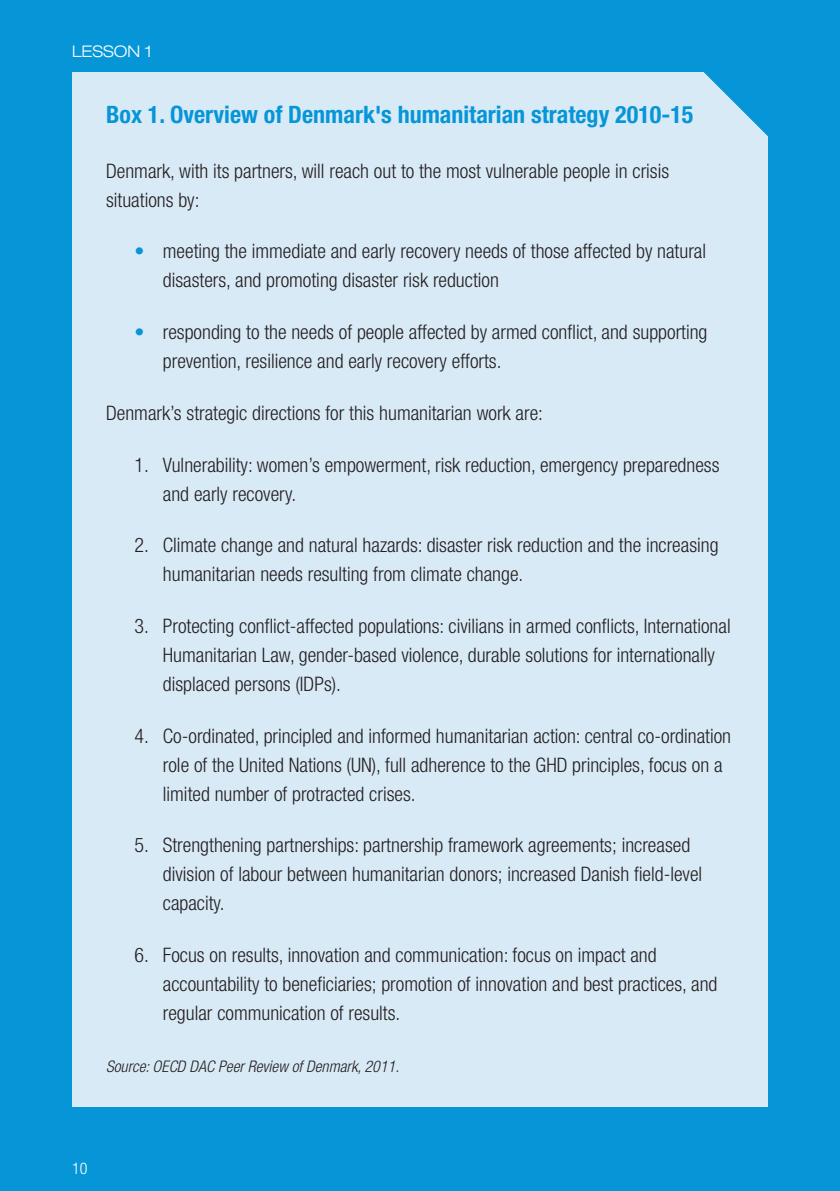
<style>
.page{position:relative;width:840px;height:1191px;background:#fff}
.page>*{position:absolute;margin:0;border:0;box-sizing:border-box;transform-origin:0 0}
.box_header{font:700 condensed 24px "Helvetica Neue LT Std";color:#0696d7}
.numbered_list{font:300 condensed 20px/29px "Helvetica Neue LT Std";color:#231f20}
.bullets{font:300 condensed 20px/29px "Helvetica Neue LT Std";color:#231f20}
.BODY_copy{font:300 condensed 20px/29px "Helvetica Neue LT Std";color:#231f20}
.smaller_body_copy_8{font:italic 300 condensed 16px "Helvetica Neue LT Std";color:#231f20}
.t1{font:300 expanded 16px "Helvetica Neue LT Std";color:#fff}
.t2{font:300 condensed 16px "Helvetica Neue LT Std";color:#fff}
.s1{font-weight:400;color:#0696d7}
</style>
<div class="page">
<div style="left:0;top:1150px;width:839px;height:41px;background:#0696d7"></div>
<div style="left:0;top:0;width:839px;height:1157px;background:#0696d7"></div>
<div style="left:72px;top:72px;width:695px;height:1034px;background:#d9eaf7"></div>
<svg style="left:703px;top:72px;width:65px;height:74px"></svg>
<p class="t1" style="left:72px;top:42px;width:81px">LESSON 1</p>
<p class="box_header" style="left:106px;top:100px;width:588px">Box 1. Overview of Denmark's humanitarian strategy 2010-15</p>
<p class="BODY_copy" style="left:106px;top:156px;width:564px">Denmark, with its partners, will reach out to the most vulnerable people in crisis situations by:</p>
<p class="bullets" style="left:163px;top:237px;width:544px;text-indent:-28px"><span class="s1">•</span> meeting the immediate and early recovery needs of those affected by natural disasters, and promoting disaster risk reduction</p>
<p class="bullets" style="left:163px;top:317px;width:546px;text-indent:-28px"><span class="s1">•</span> responding to the needs of people affected by armed conflict, and supporting prevention, resilience and early recovery efforts.</p>
<p class="BODY_copy" style="left:106px;top:398px;width:438px">Denmark’s strategic directions for this humanitarian work are:</p>
<p class="numbered_list" style="left:163px;top:450px;width:557px;text-indent:-28px">1. Vulnerability: women’s empowerment, risk reduction, emergency preparedness and early recovery.</p>
<p class="numbered_list" style="left:163px;top:530px;width:557px;text-indent:-28px">2. Climate change and natural hazards: disaster risk reduction and the increasing humanitarian needs resulting from climate change.</p>
<p class="numbered_list" style="left:163px;top:611px;width:569px;text-indent:-28px">3. Protecting conflict-affected populations: civilians in armed conflicts, International<br>Humanitarian Law, gender-based violence, durable solutions for internationally displaced persons (IDPs).</p>
<p class="numbered_list" style="left:163px;top:721px;width:569px;text-indent:-28px">4. Co-ordinated, principled and informed humanitarian action: central co-ordination role of the United Nations (UN), full adherence to the GHD principles, focus on a limited number of protracted crises.</p>
<p class="numbered_list" style="left:163px;top:830px;width:540px;text-indent:-28px">5. Strengthening partnerships: partnership framework agreements; increased division of labour between humanitarian donors; increased Danish field-level capacity.</p>
<p class="numbered_list" style="left:163px;top:940px;width:555px;text-indent:-28px">6. Focus on results, innovation and communication: focus on impact and accountability to beneficiaries; promotion of innovation and best practices, and regular communication of results.</p>
<p class="smaller_body_copy_8" style="left:106px;top:1057px;width:294px">Source: OECD DAC Peer Review of Denmark, 2011.</p>
<p class="t2" style="left:72px;top:1159px;width:17px">10</p>
</div>
